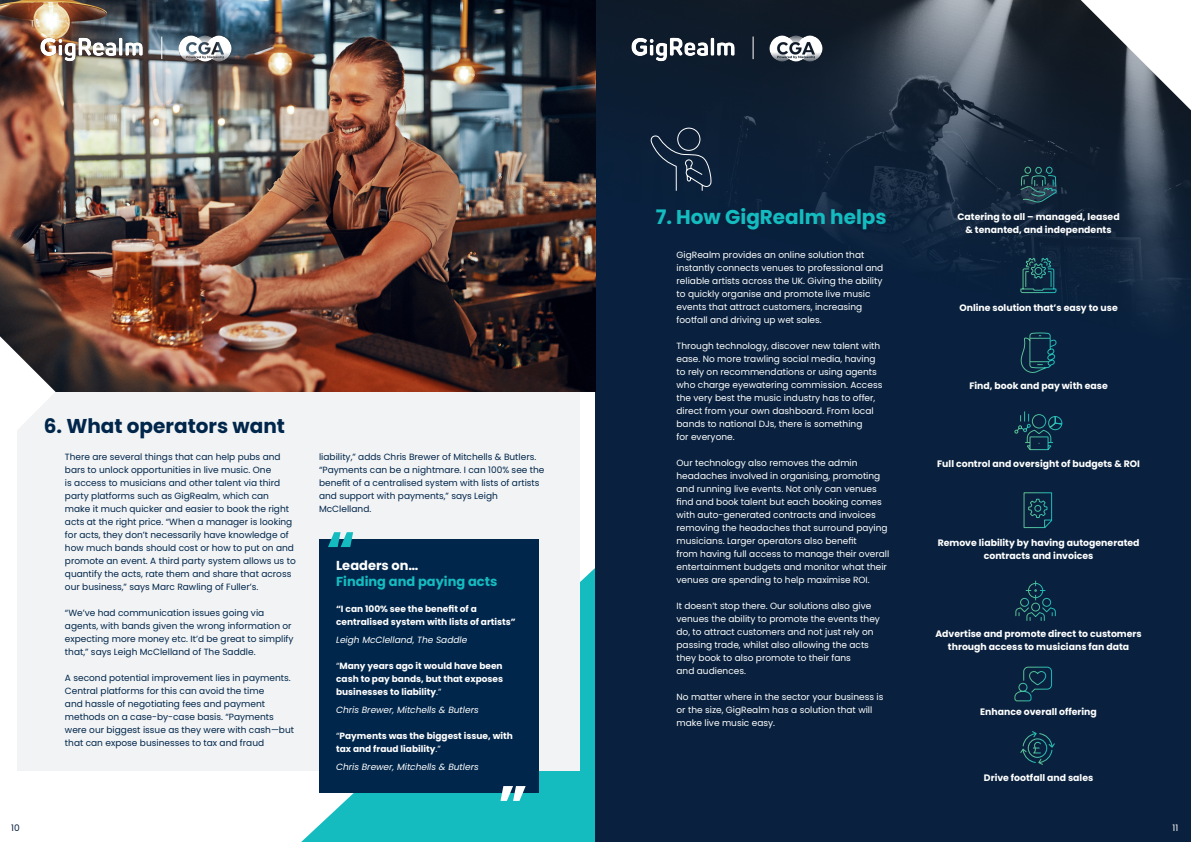
<style>
.page{position:relative;width:1191px;height:842px;background:#fff}
.page>*{position:absolute;margin:0;border:0;box-sizing:border-box;transform-origin:0 0}
.t1{font:700 20px "Poppins";color:#00264b}
.t2{font:700 20px "Poppins";color:#14bcc0}
.t3{font:700 13px "Poppins";color:#14bcc0}
.t4{font:700 13px "Poppins";color:#fff}
.t5{font:700 9.3px "Poppins";color:#fff}
.t6{font:9px/13px "Poppins";color:#fff}
.t7{font:9px/13px "Poppins";color:#00264b}
.t8{font:700 9px/13px "Poppins";color:#fff}
.t9{font:italic 9px "Poppins";color:#fff}
.t10{font:9px "Poppins";color:#09213e}
.s1{font-weight:400}
</style>
<div class="page">
<svg style="left:301px;top:568px;width:294px;height:274px;background:#2ac2c5"></svg>
<div style="left:595px;top:0;width:596px;height:842px;background:#09213e"></div>
<div style="left:17px;top:82px;width:563px;height:689px;background:#f2f3f4"></div>
<svg style="left:595px;top:0;width:596px;height:392px"></svg>
<img style="left:0;top:0;width:595px;height:392px">
<svg style="left:649px;top:127px;width:63px;height:65px"></svg>
<svg style="left:1080px;top:0;width:111px;height:110px;background:#94989e"></svg>
<svg style="left:752px;top:37px;width:1px;height:22px"></svg>
<img style="left:28px;top:33px;width:126px;height:30px">
<img style="left:170px;top:29px;width:70px;height:38px">
<svg style="left:161px;top:37px;width:1px;height:22px"></svg>
<svg style="left:0;top:336px;width:56px;height:93px"></svg>
<svg style="left:1019px;top:166px;width:38px;height:38px"></svg>
<svg style="left:1019px;top:248px;width:38px;height:46px"></svg>
<svg style="left:1019px;top:332px;width:38px;height:42px"></svg>
<svg style="left:1014px;top:411px;width:48px;height:40px"></svg>
<svg style="left:1023px;top:492px;width:29px;height:36px"></svg>
<svg style="left:1015px;top:580px;width:41px;height:41px"></svg>
<svg style="left:1014px;top:666px;width:38px;height:36px"></svg>
<svg style="left:1020px;top:731px;width:35px;height:34px"></svg>
<div style="left:319px;top:540px;width:220px;height:253px;background:#00264b"></div>
<svg style="left:328px;top:532px;width:25px;height:15px"></svg>
<svg style="left:500px;top:786px;width:25px;height:15px"></svg>
<p class="t10" style="left:11px;top:822px;width:10px">10</p>
<p class="t1" style="left:44px;top:414px;width:243px">6. What operators want</p>
<p class="t7" style="left:65px;top:450px;width:232px">There are several things that can help pubs and bars to unlock opportunities in live music. One<br>is access to musicians and other talent via third party platforms such as GigRealm, which can make it much quicker and easier to book the right acts at the right price. “When a manager is looking for acts, they don’t necessarily have knowledge of how much bands should cost or how to put on and promote an event. A third party system allows us to quantify the acts, rate them and share that across our business,” says Marc Rawling of Fuller’s.</p>
<p class="t7" style="left:65px;top:606px;width:230px">“We’ve had communication issues going via agents, with bands given the wrong information or expecting more money etc. It’d be great to simplify that,” says Leigh McClelland of The Saddle.</p>
<p class="t7" style="left:65px;top:671px;width:227px">A second potential improvement lies in payments.<br>Central platforms for this can avoid the time</p>
<p class="t7" style="left:65px;top:697px;width:202px">and hassle of negotiating fees and payment</p>
<p class="t7" style="left:65px;top:710px;width:231px">methods on a case-by-case basis. “Payments were our biggest issue as they were with cash—but that can expose businesses to tax and fraud</p>
<p class="t7" style="left:319px;top:450px;width:227px">liability,” adds Chris Brewer of Mitchells &amp; Butlers. “Payments can be a nightmare. I can 100% see the benefit of a centralised system with lists of artists and support with payments,” says Leigh</p>
<p class="t7" style="left:319px;top:502px;width:54px">McClelland.</p>
<p class="t4" style="left:336px;top:558px;width:84px">Leaders on…</p>
<p class="t3" style="left:336px;top:574px;width:163px">Finding and paying acts</p>
<p class="t8" style="left:336px;top:602px;width:142px">“I can 100% see the benefit of a</p>
<p class="t8" style="left:336px;top:615px;width:181px">centralised system with lists of artists”</p>
<p class="t9" style="left:336px;top:634px;width:133px">Leigh McClelland, The Saddle</p>
<p class="t8" style="left:336px;top:659px;width:168px"><span class="s1">“</span>Many years ago it would have been</p>
<p class="t8" style="left:336px;top:672px;width:168px">cash to pay bands, but that exposes businesses to liability<span class="s1">.”</span></p>
<p class="t9" style="left:336px;top:704px;width:144px">Chris Brewer, Mitchells &amp; Butlers</p>
<p class="t8" style="left:336px;top:729px;width:178px"><span class="s1">“</span>Payments was the biggest issue, with tax and fraud liability<span class="s1">.”</span></p>
<p class="t9" style="left:336px;top:761px;width:144px">Chris Brewer, Mitchells &amp; Butlers</p>
<p class="t2" style="left:655px;top:205px;width:232px">7. How GigRealm helps</p>
<p class="t6" style="left:676px;top:248px;width:189px">GigRealm provides an online solution that</p>
<p class="t6" style="left:676px;top:261px;width:208px">instantly connects venues to professional and</p>
<p class="t6" style="left:676px;top:274px;width:207px">reliable artists across the UK. Giving the ability</p>
<p class="t6" style="left:676px;top:287px;width:195px">to quickly organise and promote live music</p>
<p class="t6" style="left:676px;top:300px;width:187px">events that attract customers, increasing</p>
<p class="t6" style="left:676px;top:313px;width:147px">footfall and driving up wet sales.</p>
<p class="t6" style="left:676px;top:339px;width:205px">Through technology, discover new talent with</p>
<p class="t6" style="left:676px;top:352px;width:201px">ease. No more trawling social media, having</p>
<p class="t6" style="left:676px;top:365px;width:202px">to rely on recommendations or using agents</p>
<p class="t6" style="left:676px;top:378px;width:207px">who charge eyewatering commission. Access</p>
<p class="t6" style="left:676px;top:391px;width:200px">the very best the music industry has to offer,</p>
<p class="t6" style="left:676px;top:404px;width:199px">direct from your own dashboard. From local</p>
<p class="t6" style="left:676px;top:417px;width:187px">bands to national DJs, there is something</p>
<p class="t6" style="left:676px;top:430px;width:60px">for everyone.</p>
<p class="t6" style="left:676px;top:456px;width:183px">Our technology also removes the admin</p>
<p class="t6" style="left:676px;top:469px;width:205px">headaches involved in organising, promoting</p>
<p class="t6" style="left:676px;top:482px;width:202px">and running live events. Not only can venues</p>
<p class="t6" style="left:676px;top:495px;width:207px">find and book talent but each booking comes</p>
<p class="t6" style="left:676px;top:508px;width:213px">with auto-generated contracts and invoices removing the headaches that surround paying musicians. Larger operators also benefit</p>
<p class="t6" style="left:676px;top:547px;width:214px">from having full access to manage their overall</p>
<p class="t6" style="left:676px;top:560px;width:212px">entertainment budgets and monitor what their</p>
<p class="t6" style="left:676px;top:573px;width:195px">venues are spending to help maximise ROI.</p>
<p class="t6" style="left:676px;top:599px;width:196px">It doesn’t stop there. Our solutions also give</p>
<p class="t6" style="left:676px;top:612px;width:205px">venues the ability to promote the events they</p>
<p class="t6" style="left:676px;top:625px;width:198px">do, to attract customers and not just rely on</p>
<p class="t6" style="left:676px;top:638px;width:194px">passing trade, whilst also allowing the acts</p>
<p class="t6" style="left:676px;top:651px;width:176px">they book to also promote to their fans</p>
<p class="t6" style="left:676px;top:664px;width:71px">and audiences.</p>
<p class="t6" style="left:676px;top:690px;width:208px">No matter where in the sector your business is</p>
<p class="t6" style="left:676px;top:703px;width:197px">or the size, GigRealm has a solution that will</p>
<p class="t6" style="left:676px;top:716px;width:100px">make live music easy.</p>
<p class="t5" style="left:957px;top:211px;width:164px">Catering to all – managed, leased</p>
<p class="t5" style="left:965px;top:224px;width:148px">&amp; tenanted, and independents</p>
<p class="t5" style="left:959px;top:302px;width:160px">Online solution that’s easy to use</p>
<p class="t5" style="left:969px;top:380px;width:140px">Find, book and pay with ease</p>
<p class="t5" style="left:937px;top:459px;width:204px">Full control and oversight of budgets &amp; ROI</p>
<p class="t5" style="left:937px;top:537px;width:203px">Remove liability by having autogenerated</p>
<p class="t5" style="left:983px;top:550px;width:111px">contracts and invoices</p>
<p class="t5" style="left:935px;top:628px;width:208px">Advertise and promote direct to customers</p>
<p class="t5" style="left:948px;top:641px;width:183px">through access to musicians fan data</p>
<p class="t5" style="left:980px;top:707px;width:118px">Enhance overall offering</p>
<p class="t5" style="left:984px;top:772px;width:111px">Drive footfall and sales</p>
<p class="t6" style="left:1172px;top:821px;width:7px">11</p>
</div>
